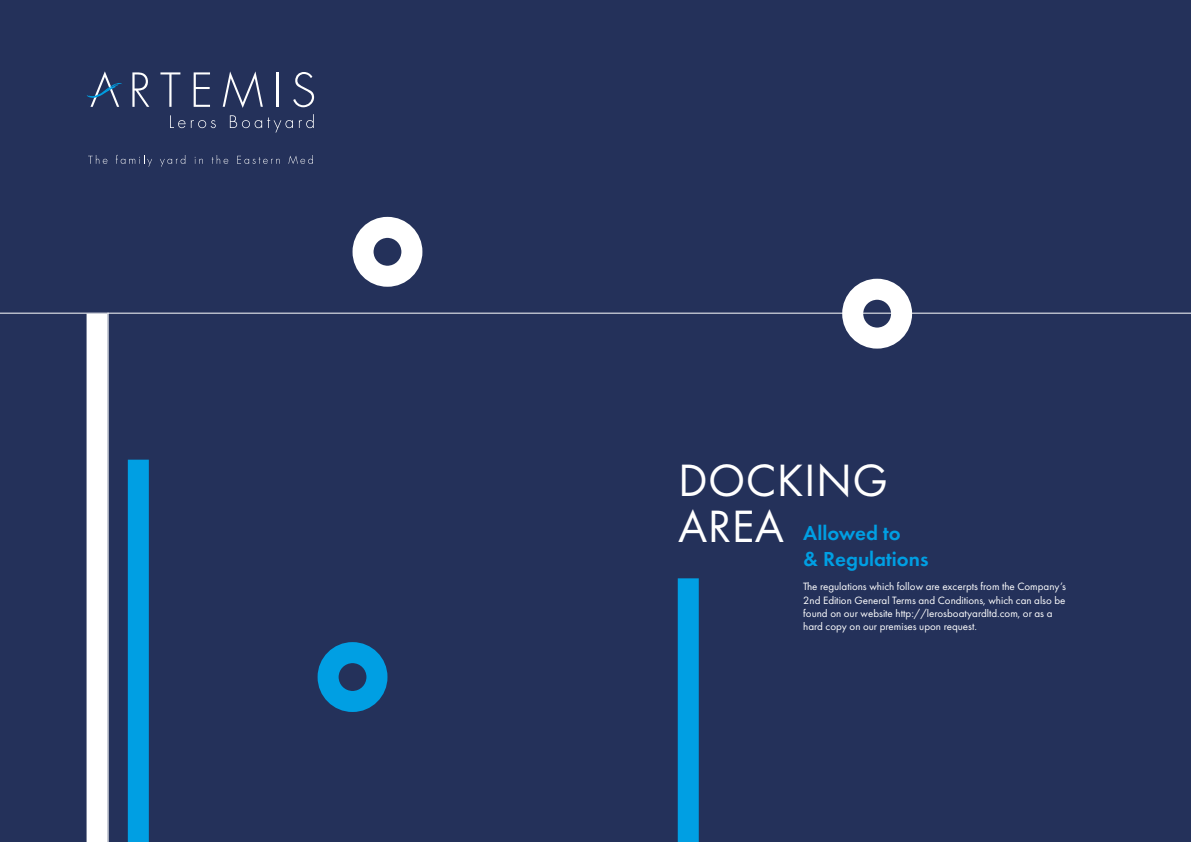
<style>
.page{position:relative;width:1191px;height:842px;background:#24315a}
.page>*{position:absolute;margin:0;border:0;box-sizing:border-box;transform-origin:0 0}
.t1{font:47px/46px "Futura PT";letter-spacing:.01em;color:#fff}
.t2{font:600 21px/26px "Futura PT";color:#009fe3}
.t3{font:11px/13.2px "Futura PT";color:#fff}
</style>
<div class="page">
<svg style="left:194px;top:72px;width:16px;height:35px"></svg>
<svg style="left:223px;top:71px;width:40px;height:37px"></svg>
<hr style="left:276px;top:72px;width:2px;height:35px;background:#fff">
<svg style="left:293px;top:72px;width:21px;height:35px"></svg>
<svg style="left:36px;top:65px;width:144px;height:42px;background:#334167"></svg>
<svg style="left:170px;top:115px;width:15px;height:13px"></svg>
<svg style="left:191px;top:120px;width:25px;height:8px"></svg>
<svg style="left:230px;top:115px;width:63px;height:18px"></svg>
<svg style="left:299px;top:114px;width:15px;height:14px"></svg>
<svg style="left:88px;top:155px;width:19px;height:9px"></svg>
<svg style="left:116px;top:155px;width:36px;height:12px"></svg>
<svg style="left:160px;top:155px;width:25px;height:12px"></svg>
<svg style="left:195px;top:157px;width:8px;height:7px"></svg>
<svg style="left:212px;top:155px;width:16px;height:9px"></svg>
<svg style="left:237px;top:156px;width:43px;height:8px"></svg>
<svg style="left:288px;top:155px;width:25px;height:9px"></svg>
<hr style="left:0;top:313px;width:1191px;height:1px;background:#fff">
<hr style="left:108px;top:313px;width:1px;height:529px;background:#fff">
<div style="left:352px;top:217px;width:70px;height:70px;border:21px solid #fff;border-radius:50%"></div>
<div style="left:842px;top:279px;width:70px;height:70px;border:21px solid #fff;border-radius:50%"></div>
<div style="left:317px;top:642px;width:70px;height:70px;border:21px solid #009fe3;border-radius:50%"></div>
<div style="left:87px;top:314px;width:21px;height:528px;background:#fff"></div>
<div style="left:128px;top:460px;width:21px;height:382px;background:#009fe3"></div>
<div style="left:678px;top:578px;width:21px;height:264px;background:#009fe3"></div>
<h1 class="t1" style="left:678px;top:457px;width:212px">DOCKING<br>AREA</h1>
<h2 class="t2" style="left:803px;top:520px;width:127px">Allowed to<br>&amp; Regulations</h2>
<p class="t3" style="left:803px;top:580px;width:264px">The regulations which follow are excerpts from the Company’s 2nd Edition General Terms and Conditions, which can also be found on our website http://lerosboatyardltd.com, or as a hard copy on our premises upon request.</p>
</div>
